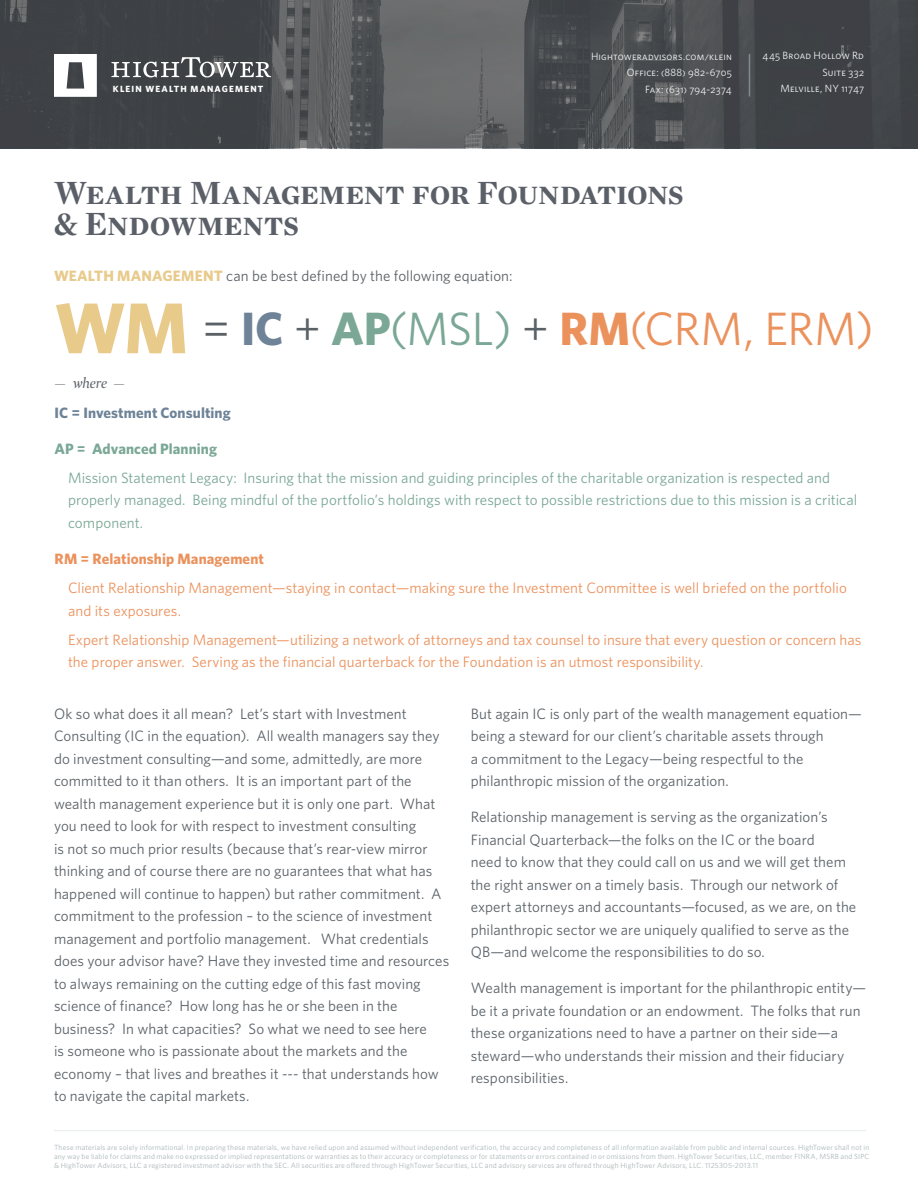
<style>
.page{position:relative;width:918px;height:1188px;background:#fff}
.page>*{position:absolute;margin:0;border:0;box-sizing:border-box;transform-origin:0 0}
.t1{font:46.8px "Whitney";letter-spacing:-.015em;color:#eb915c}
.t2{font:34.65px/31.2px "Mercury Display Bold SC";letter-spacing:-.005em;color:#5b6068}
.t3{font:15px/22.5px "Whitney";letter-spacing:.005em;color:#5a6167}
.t4{font:15px/22.5px "Whitney";letter-spacing:.005em;color:#eb915c}
.t5{font:15px/22.5px "Whitney";letter-spacing:.005em;color:#7aa796}
.t6{font:700 15px "Whitney";letter-spacing:.005em;color:#eb915c}
.t7{font:700 15px "Whitney";letter-spacing:.005em;color:#6e8397}
.t8{font:700 15px "Whitney";letter-spacing:.005em;color:#7aa796}
.t9{font:italic 15px "Mercury Display";letter-spacing:-.005em;color:#5a6167}
.t10{font:10.5px/16.5px "Whitney Book SC";letter-spacing:.02em;color:#f2f5f5;text-align:right}
.t11{font:700 9px "Whitney";letter-spacing:.13em;color:#fff}
.t12{font:7.5px/9px "Whitney";letter-spacing:.02em;color:#aab5b7;text-align:justify}
.s1{font-weight:700;color:#e8ca8b}
.s2{font-weight:700;font-size:72px;color:#e8ca8b}
.s3{color:#5a6167}
.s4{font-weight:700;color:#6e8397}
.s5{font-weight:700;color:#7aa796}
.s6{color:#7aa796}
.s7{font-weight:700}
</style>
<div class="page">
<hr style="left:54px;top:1130px;width:812px;height:1px;background:#9dabae">
<svg style="left:0;top:0;width:918px;height:148px;background:#4c4e51"></svg>
<hr style="left:749px;top:54px;width:1px;height:43px;background:#bac7d1">
<svg style="left:54px;top:54px;width:43px;height:43px"></svg>
<svg style="left:111px;top:57px;width:160px;height:20px"></svg>
<p class="t10" style="left:591px;top:48px;width:142px">Hightoweradvisors.com/klein<br>Office: (888) 982-6705<br>Fax: (631) 794-2374</p>
<p class="t10" style="left:763px;top:47px;width:103px">445 Broad Hollow Rd<br>Suite 332</p>
<p class="t11" style="left:113px;top:83px;width:152px">KLEIN WEALTH MANAGEMENT</p>
<p class="t10" style="left:780px;top:80px;width:85px">Melville, NY 11747</p>
<h2 class="t2" style="left:54px;top:177px;width:631px">Wealth Management for Foundations &amp; Endowments</h2>
<p class="t3" style="left:54px;top:264px;width:460px"><span class="s1">WEALTH MANAGEMENT</span> can be best defined by the following equation:</p>
<h1 class="t1" style="left:55px;top:301px;width:821px"><span class="s2">WM</span> <span class="s3">=</span> <span class="s4">IC</span> <span class="s3">+</span> <span class="s5">AP</span><span class="s6">(MSL)</span> <span class="s3">+</span> <span class="s7">RM</span>(CRM, ERM)</h1>
<p class="t9" style="left:55px;top:375px;width:72px">— where —</p>
<p class="t7" style="left:55px;top:403px;width:178px">IC = Investment Consulting</p>
<p class="t8" style="left:55px;top:439px;width:164px">AP = Advanced Planning</p>
<p class="t5" style="left:68px;top:466px;width:791px">Mission Statement Legacy: Insuring that the mission and guiding principles of the charitable organization is respected and properly managed. Being mindful of the portfolio’s holdings with respect to possible restrictions due to this mission is a critical component.</p>
<p class="t6" style="left:55px;top:550px;width:211px">RM = Relationship Management</p>
<p class="t4" style="left:68px;top:576px;width:780px">Client Relationship Management—staying in contact—making sure the Investment Committee is well briefed on the portfolio and its exposures.</p>
<p class="t4" style="left:68px;top:628px;width:795px">Expert Relationship Management—utilizing a network of attorneys and tax counsel to insure that every question or concern has the proper answer. Serving as the financial quarterback for the Foundation is an utmost responsibility.</p>
<p class="t3" style="left:54px;top:702px;width:397px">Ok so what does it all mean? Let’s start with Investment Consulting (IC in the equation). All wealth managers say they do investment consulting—and some, admittedly, are more committed to it than others. It is an important part of the wealth management experience but it is only one part. What you need to look for with respect to investment consulting<br>is not so much prior results (because that’s rear-view mirror thinking and of course there are no guarantees that what has happened will continue to happen) but rather commitment. A commitment to the profession – to the science of investment management and portfolio management. What credentials does your advisor have? Have they invested time and resources to always remaining on the cutting edge of this fast moving science of finance? How long has he or she been in the business? In what capacities? So what we need to see here<br>is someone who is passionate about the markets and the economy – that lives and breathes it --- that understands how to navigate the capital markets.</p>
<p class="t3" style="left:471px;top:702px;width:393px">But again IC is only part of the wealth management equation— being a steward for our client’s charitable assets through<br>a commitment to the Legacy—being respectful to the philanthropic mission of the organization.</p>
<p class="t3" style="left:471px;top:805px;width:387px">Relationship management is serving as the organization’s Financial Quarterback—the folks on the IC or the board<br>need to know that they could call on us and we will get them the right answer on a timely basis. Through our network of expert attorneys and accountants—focused, as we are, on the philanthropic sector we are uniquely qualified to serve as the QB—and welcome the responsibilities to do so.</p>
<p class="t3" style="left:471px;top:976px;width:397px">Wealth management is important for the philanthropic entity— be it a private foundation or an endowment. The folks that run these organizations need to have a partner on their side—a steward—who understands their mission and their fiduciary responsibilities.</p>
<p class="t12" style="left:54px;top:1143px;width:817px">These materials are solely informational. In preparing these materials, we have relied upon and assumed without independent verification, the accuracy and completeness of all information available from public and internal sources. HighTower shall not in any way be liable for claims and make no expressed or implied representations or warranties as to their accuracy or completeness or for statements or errors contained in or omissions from them. HighTower Securities, LLC, member FINRA, MSRB and SIPC &amp; HighTower Advisors, LLC a registered investment advisor with the SEC. All securities are offered through HighTower Securities, LLC and advisory services are offered through HighTower Advisors, LLC. 1125305-2013.11</p>
</div>
